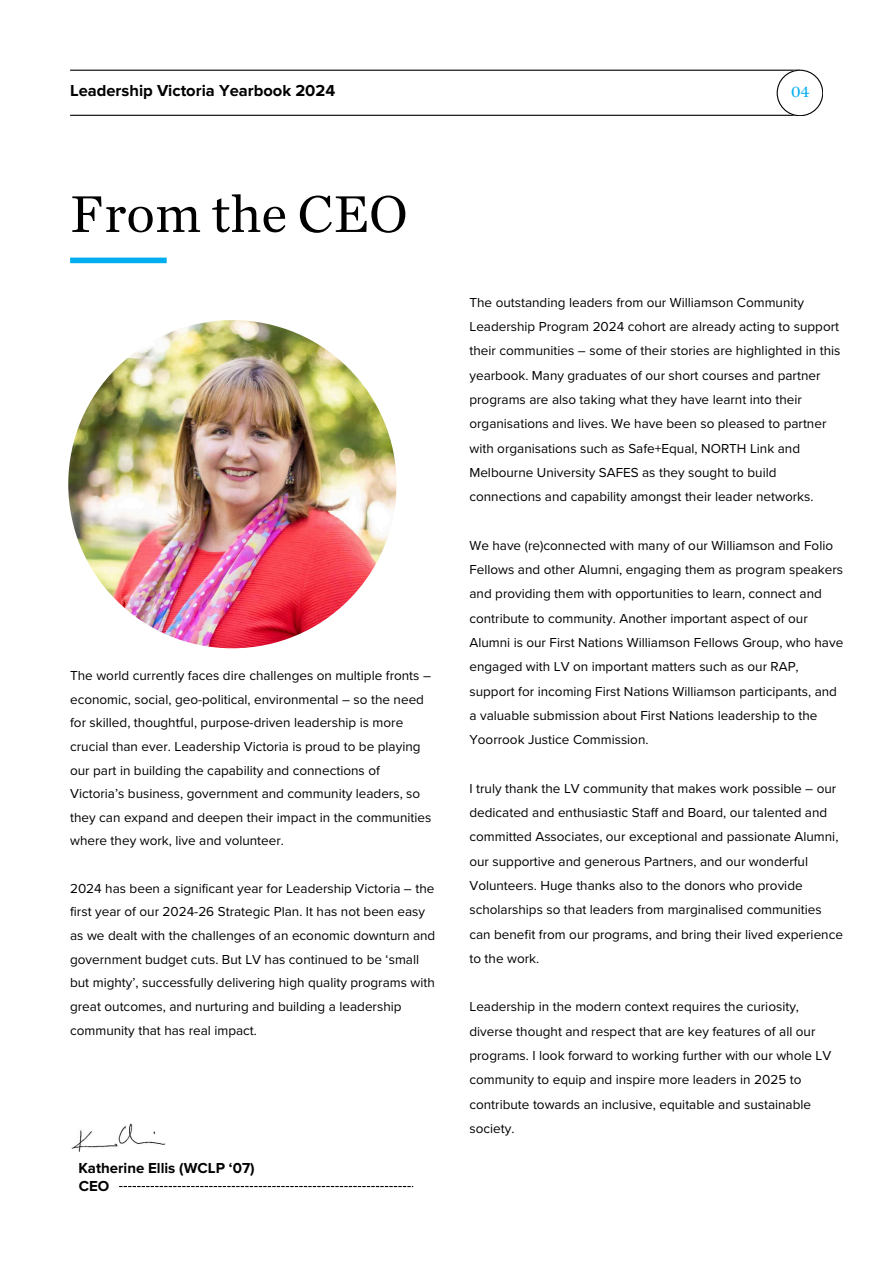
<style>
.page{position:relative;width:894px;height:1264px;background:#fff}
.page>*{position:absolute;margin:0;border:0;box-sizing:border-box;transform-origin:0 0}
.t1{font:54px "Chronicle Text G1";color:#000}
.t2{font:700 16.5px "Proxima Nova";color:#000}
.t3{font:16.5px "Chronicle Text G1";color:#00aeef}
.t4{font:700 15px "Proxima Nova";color:#000}
.t5{font:13.5px/24.3px "Proxima Nova";color:#000}
</style>
<div class="page">
<hr style="left:70px;top:115px;width:729px;height:1px;background:#000">
<hr style="left:70px;top:70px;width:729px;height:1px;background:#000">
<svg style="left:776px;top:70px;width:46px;height:46px"></svg>
<svg style="left:119px;top:1186px;width:294px;height:1px"></svg>
<img style="left:68px;top:320px;width:328px;height:328px;border-radius:50%">
<div style="left:70px;top:257px;width:97px;height:6px;background:#00aeef"></div>
<img style="left:71px;top:1123px;width:95px;height:29px">
<p class="t2" style="left:70px;top:81px;width:266px">Leadership Victoria Yearbook 2024</p>
<p class="t3" style="left:790px;top:79px;width:20px">04</p>
<h1 class="t1" style="left:70px;top:173px;width:339px">From the CEO</h1>
<p class="t5" style="left:70px;top:663px;width:363px;line-height:23.7px">The world currently faces dire challenges on multiple fronts – economic, social, geo-political, environmental – so the need for skilled, thoughtful, purpose-driven leadership is more crucial than ever. Leadership Victoria is proud to be playing our part in building the capability and connections of Victoria’s business, government and community leaders, so they can expand and deepen their impact in the communities where they work, live and volunteer.</p>
<p class="t5" style="left:70px;top:875px;width:366px;line-height:23.7px">2024 has been a significant year for Leadership Victoria – the first year of our 2024-26 Strategic Plan. It has not been easy as we dealt with the challenges of an economic downturn and government budget cuts. But LV has continued to be ‘small but mighty’, successfully delivering high quality programs with great outcomes, and nurturing and building a leadership community that has real impact.</p>
<p class="t4" style="left:78px;top:1159px;width:178px">Katherine Ellis (WCLP ‘07)</p>
<p class="t4" style="left:79px;top:1177px;width:32px">CEO</p>
<p class="t5" style="left:469px;top:289px;width:372px">The outstanding leaders from our Williamson Community Leadership Program 2024 cohort are already acting to support their communities – some of their stories are highlighted in this yearbook. Many graduates of our short courses and partner programs are also taking what they have learnt into their organisations and lives. We have been so pleased to partner with organisations such as Safe+Equal, NORTH Link and Melbourne University SAFES as they sought to build connections and capability amongst their leader networks.</p>
<p class="t5" style="left:469px;top:532px;width:375px">We have (re)connected with many of our Williamson and Folio Fellows and other Alumni, engaging them as program speakers and providing them with opportunities to learn, connect and contribute to community. Another important aspect of our Alumni is our First Nations Williamson Fellows Group, who have engaged with LV on important matters such as our RAP, support for incoming First Nations Williamson participants, and a valuable submission about First Nations leadership to the Yoorrook Justice Commission.</p>
<p class="t5" style="left:469px;top:775px;width:375px">I truly thank the LV community that makes work possible – our dedicated and enthusiastic Staff and Board, our talented and committed Associates, our exceptional and passionate Alumni, our supportive and generous Partners, and our wonderful Volunteers. Huge thanks also to the donors who provide scholarships so that leaders from marginalised communities can benefit from our programs, and bring their lived experience to the work.</p>
<p class="t5" style="left:469px;top:994px;width:363px">Leadership in the modern context requires the curiosity, diverse thought and respect that are key features of all our programs. I look forward to working further with our whole LV community to equip and inspire more leaders in 2025 to contribute towards an inclusive, equitable and sustainable society.</p>
</div>
